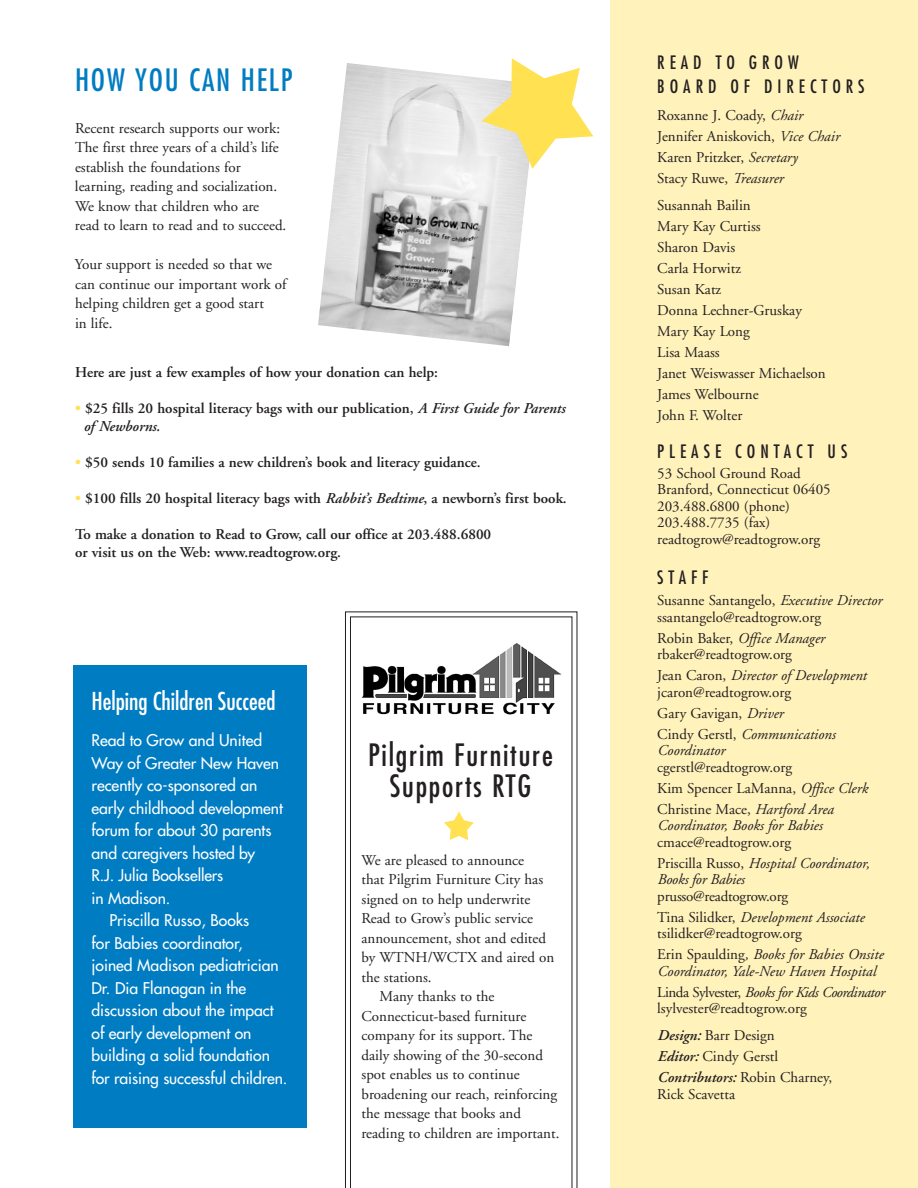
<style>
.page{position:relative;width:918px;height:1188px;background:#fff}
.page>*{position:absolute;margin:0;border:0;box-sizing:border-box;transform-origin:0 0}
.t1{font:condensed 30px/31.5px "Futura";letter-spacing:.06em;color:#231f20;text-align:center}
.t2{font:condensed 30px "Futura";letter-spacing:.06em;color:#007cc2}
.t3{font:condensed 24px "Futura";color:#fff}
.t4{font:condensed 18px/24px "Futura";letter-spacing:.275em;color:#231f20}
.t5{font:15.75px "Futura";color:#fff}
.t6{font:15px/21px "Adobe Garamond";color:#231f20}
.t7{font:600 15px/18px "Adobe Garamond";color:#231f20}
.t8{font:italic 15px/21px "Adobe Garamond";letter-spacing:-.02em;color:#231f20}
.t9{font:italic 15px "Adobe Garamond";color:#231f20}
.s1{color:#ffe152}
.s2{font-style:italic}
.s3{font-style:normal}
.s4{font-weight:600;font-style:italic}
</style>
<div class="page">
<div style="left:74px;top:666px;width:234px;height:462px;background:#007cc2"></div>
<div style="left:610px;top:0;width:308px;height:1188px;background:#fff2bb"></div>
<svg style="left:345px;top:611px;width:233px;height:577px"></svg>
<svg style="left:350px;top:616px;width:222px;height:572px"></svg>
<svg style="left:526px;top:924px;width:22px;height:21px"></svg>
<svg style="left:444px;top:812px;width:30px;height:28px"></svg>
<img style="left:357px;top:639px;width:208px;height:78px">
<img style="left:318px;top:63px;width:208px;height:283px">
<svg style="left:463px;top:58px;width:131px;height:137px"></svg>
<h1 class="t2" style="left:75px;top:61px;width:219px">HOW YOU CAN HELP</h1>
<p class="t6" style="left:75px;top:119px;width:213px;line-height:19.5px">Recent research supports our work:<br>The first three years of a child’s life establish the foundations for learning, reading and socialization.<br>We know that children who are read to learn to read and to succeed.</p>
<p class="t6" style="left:75px;top:255px;width:213px;line-height:19.5px">Your support is needed so that we can continue our important work of helping children get a good start<br>in life.</p>
<p class="t7" style="left:75px;top:364px;width:365px">Here are just a few examples of how your donation can help:</p>
<p class="t7" style="left:83px;top:400px;width:483px;text-indent:-8px"><span class="s1">•</span> $25 fills 20 hospital literacy bags with our publication, <span class="s2">A First Guide for Parents of Newborns.</span></p>
<p class="t7" style="left:75px;top:454px;width:407px"><span class="s1">•</span> $50 sends 10 families a new children’s book and literacy guidance.</p>
<p class="t7" style="left:75px;top:490px;width:493px"><span class="s1">•</span> $100 fills 20 hospital literacy bags with <span class="s2">Rabbit’s Bedtime</span>, a newborn’s first book.</p>
<p class="t7" style="left:75px;top:526px;width:418px">To make a donation to Read to Grow, call our office at 203.488.6800 or visit us on the Web: www.readtogrow.org.</p>
<h2 class="t3" style="left:92px;top:686px;width:186px">Helping Children Succeed</h2>
<p class="t5" style="left:92px;top:730px;width:172px">Read to Grow and United</p>
<p class="t5" style="left:92px;top:753px;width:189px">Way of Greater New Haven</p>
<p class="t5" style="left:92px;top:775px;width:167px">recently co-sponsored an</p>
<p class="t5" style="left:92px;top:798px;width:193px">early childhood development</p>
<p class="t5" style="left:92px;top:820px;width:181px">forum for about 30 parents</p>
<p class="t5" style="left:92px;top:843px;width:165px">and caregivers hosted by</p>
<p class="t5" style="left:91px;top:865px;width:133px">R.J. Julia Booksellers</p>
<p class="t5" style="left:92px;top:888px;width:81px">in Madison.</p>
<p class="t5" style="left:110px;top:910px;width:141px">Priscilla Russo, Books</p>
<p class="t5" style="left:92px;top:933px;width:153px">for Babies coordinator,</p>
<p class="t5" style="left:92px;top:955px;width:189px">joined Madison pediatrician</p>
<p class="t5" style="left:91px;top:978px;width:156px">Dr. Dia Flanagan in the</p>
<p class="t5" style="left:92px;top:1000px;width:184px">discussion about the impact</p>
<p class="t5" style="left:92px;top:1023px;width:162px">of early development on</p>
<p class="t5" style="left:92px;top:1045px;width:180px">building a solid foundation</p>
<p class="t5" style="left:91px;top:1068px;width:198px">for raising successful children.</p>
<h1 class="t1" style="left:368px;top:738px;width:186px">Pilgrim Furniture<br>Supports RTG</h1>
<p class="t6" style="left:362px;top:850px;width:164px">We are pleased to announce</p>
<p class="t6" style="left:362px;top:870px;width:183px">that Pilgrim Furniture City has</p>
<p class="t6" style="left:362px;top:889px;width:171px">signed on to help underwrite</p>
<p class="t6" style="left:362px;top:909px;width:173px">Read to Grow’s public service</p>
<p class="t6" style="left:362px;top:928px;width:186px">announcement, shot and edited</p>
<p class="t6" style="left:362px;top:948px;width:194px">by WTNH/WCTX and aired on</p>
<p class="t6" style="left:362px;top:967px;width:72px">the stations.</p>
<p class="t6" style="left:380px;top:987px;width:116px">Many thanks to the</p>
<p class="t6" style="left:362px;top:1006px;width:166px">Connecticut-based furniture</p>
<p class="t6" style="left:362px;top:1026px;width:173px">company for its support. The</p>
<p class="t6" style="left:362px;top:1045px;width:183px">daily showing of the 30-second</p>
<p class="t6" style="left:362px;top:1065px;width:160px">spot enables us to continue</p>
<p class="t6" style="left:362px;top:1084px;width:197px">broadening our reach, reinforcing</p>
<p class="t6" style="left:362px;top:1104px;width:161px">the message that books and</p>
<p class="t6" style="left:361px;top:1123px;width:199px">reading to children are important.</p>
<p class="t4" style="left:657px;top:50px;width:209px">READ TO GROW<br>BOARD OF DIRECTORS</p>
<p class="t6" style="left:657px;top:105px;width:184px">Roxanne J. Coady, <span class="s2">Chair<br></span>Jennifer Aniskovich, <span class="s2">Vice Chair<br></span>Karen Pritzker, <span class="s2">Secretary<br></span>Stacy Ruwe, <span class="s2">Treasurer</span></p>
<p class="t6" style="left:657px;top:195px;width:170px">Susannah Bailin<br>Mary Kay Curtiss<br>Sharon Davis<br>Carla Horwitz<br>Susan Katz<br>Donna Lechner-Gruskay<br>Mary Kay Long<br>Lisa Maass<br>Janet Weiswasser Michaelson<br>James Welbourne<br>John F. Wolter</p>
<p class="t4" style="left:657px;top:439px;width:192px">PLEASE CONTACT US</p>
<p class="t6" style="left:657px;top:465px;width:175px;line-height:16.5px">53 School Ground Road<br>Branford, Connecticut 06405<br>203.488.6800 (phone)<br>203.488.7735 (fax) readtogrow@readtogrow.org</p>
<p class="t4" style="left:657px;top:565px;width:53px">STAFF</p>
<p class="t6" style="left:657px;top:592px;width:226px;line-height:16.5px">Susanne Santangelo, <span class="s2">Executive Director </span>ssantangelo@readtogrow.org</p>
<p class="t6" style="left:657px;top:630px;width:169px;line-height:16.5px">Robin Baker, <span class="s2">Office Manager </span>rbaker@readtogrow.org</p>
<p class="t6" style="left:657px;top:667px;width:211px;line-height:16.5px">Jean Caron, <span class="s2">Director of Development </span>jcaron@readtogrow.org</p>
<p class="t6" style="left:657px;top:703px;width:180px">Gary Gavigan, <span class="s2">Driver<br></span>Cindy Gerstl, <span class="s2">Communications</span></p>
<p class="t9" style="left:657px;top:742px;width:69px">Coordinator</p>
<p class="t6" style="left:657px;top:757px;width:212px">cgerstl@readtogrow.org<br>Kim Spencer LaManna, <span class="s2">Office Clerk<br></span>Christine Mace, <span class="s2">Hartford Area</span></p>
<p class="t9" style="left:657px;top:817px;width:167px">Coordinator, Books for Babies</p>
<p class="t6" style="left:657px;top:832px;width:214px">cmace@readtogrow.org<br>Priscilla Russo, <span class="s2">Hospital Coordinator,</span></p>
<p class="t9" style="left:657px;top:871px;width:89px">Books for Babies</p>
<p class="t6" style="left:657px;top:886px;width:209px">prusso@readtogrow.org<br>Tina Silidker, <span class="s2">Development Associate</span></p>
<p class="t6" style="left:657px;top:923px;width:227px">tsilidker@readtogrow.org<br>Erin Spaulding<span class="s2">, Books for Babies Onsite</span></p>
<p class="t8" style="left:657px;top:961px;width:229px">Coordinator, Yale-New Haven Hospital<br><span class="s3">Linda Sylvester,</span> Books for Kids Coordinator</p>
<p class="t6" style="left:657px;top:995px;width:151px;line-height:27px">lsylvester@readtogrow.org<br><span class="s4">Design:</span> Barr Design</p>
<p class="t6" style="left:657px;top:1046px;width:176px"><span class="s4">Editor:</span> Cindy Gerstl<br><span class="s4">Contributors:</span> Robin Charney,</p>
<p class="t6" style="left:657px;top:1084px;width:79px">Rick Scavetta</p>
</div>
